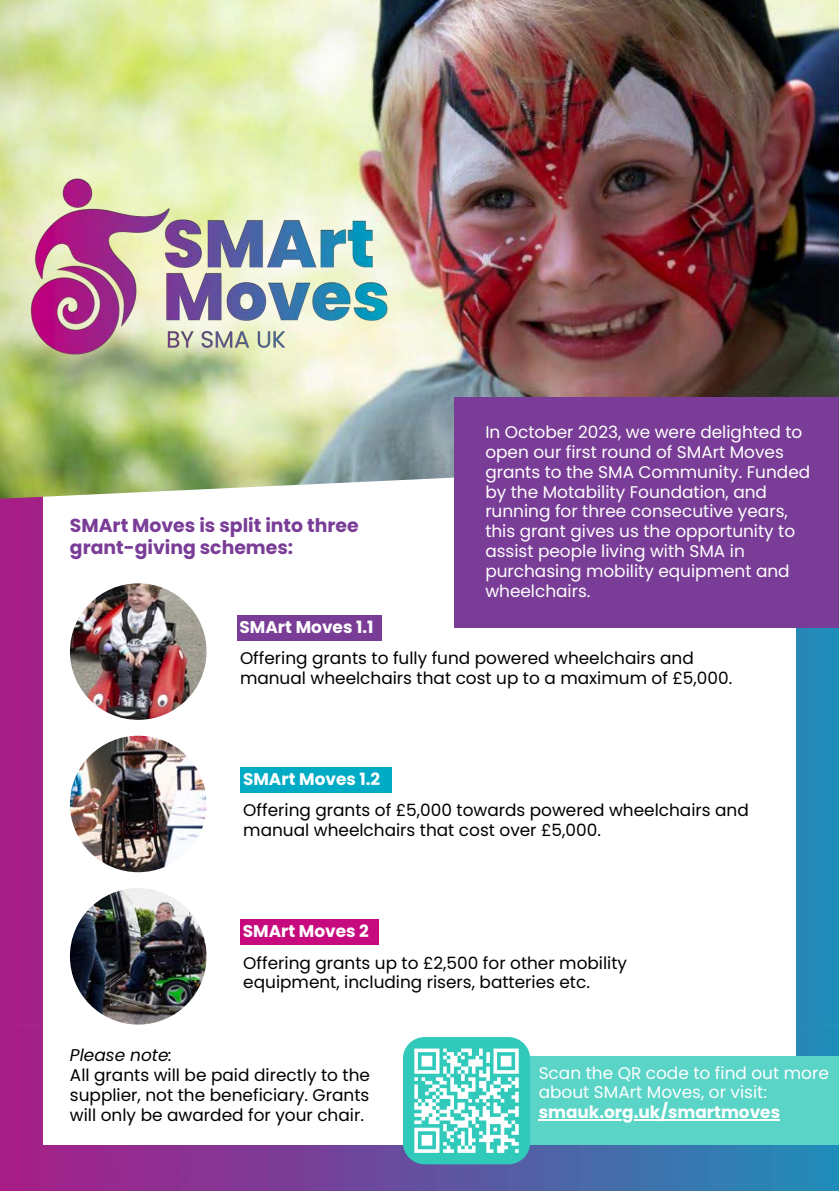
<style>
.page{position:relative;width:839px;height:1191px;background:#fff}
.page>*{position:absolute;margin:0;border:0;box-sizing:border-box;transform-origin:0 0}
.t1{font:700 18.8px/22px "Poppins";color:#7a3d97}
.t2{font:17px/19.8px "Poppins";color:#000}
.t3{font:17px/19.8px "Poppins";color:#fff}
.t4{font:700 17px "Poppins";color:#fff}
.t5{font:italic 17px "Poppins";color:#000}
</style>
<div class="page">
<img style="left:0;top:499px;width:838px;height:692px">
<div style="left:43px;top:46px;width:753px;height:1098px;background:#fff"></div>
<img style="left:0;top:0;width:838px;height:499px">
<img style="left:18px;top:162px;width:376px;height:216px">
<div style="left:454px;top:397px;width:384px;height:231px;background:#7a3d97"></div>
<img style="left:70px;top:583px;width:136px;height:137px;border-radius:50%">
<img style="left:70px;top:736px;width:136px;height:136px;border-radius:50%">
<img style="left:70px;top:888px;width:136px;height:137px;border-radius:50%">
<div style="left:237px;top:615px;width:144px;height:26px;background:#7a3d97"></div>
<div style="left:240px;top:767px;width:151px;height:26px;background:#00abc5"></div>
<div style="left:240px;top:919px;width:138px;height:26px;background:#c70a7d"></div>
<div style="left:474px;top:1057px;width:364px;height:88px;background:#59d4c7"></div>
<hr style="left:538px;top:1120px;width:242px;height:1px;background:#fff">
<svg style="left:403px;top:1037px;width:127px;height:127px"></svg>
<p class="t1" style="left:70px;top:514px;width:290px">SMArt Moves is split into three grant-giving schemes:</p>
<p class="t4" style="left:239px;top:615px;width:135px">SMArt Moves 1.1</p>
<p class="t3" style="left:485px;top:422px;width:326px">In October 2023, we were delighted to open our first round of SMArt Moves grants to the SMA Community. Funded by the Motability Foundation, and running for three consecutive years, this grant gives us the opportunity to assist people living with SMA in purchasing mobility equipment and wheelchairs.</p>
<p class="t2" style="left:240px;top:648px;width:493px">Offering grants to fully fund powered wheelchairs and manual wheelchairs that cost up to a maximum of £5,000.</p>
<p class="t4" style="left:243px;top:767px;width:139px">SMArt Moves 1.2</p>
<p class="t2" style="left:243px;top:800px;width:507px">Offering grants of £5,000 towards powered wheelchairs and manual wheelchairs that cost over £5,000.</p>
<p class="t4" style="left:243px;top:920px;width:128px">SMArt Moves 2</p>
<p class="t2" style="left:243px;top:953px;width:385px">Offering grants up to £2,500 for other mobility equipment, including risers, batteries etc.</p>
<p class="t5" style="left:70px;top:1043px;width:104px">Please note:</p>
<p class="t2" style="left:70px;top:1065px;width:302px;text-align:justify">All grants will be paid directly to the supplier, not the beneficiary. Grants will only be awarded for your chair.</p>
<p class="t3" style="left:538px;top:1063px;width:291px">Scan the QR code to find out more about SMArt Moves, or visit:</p>
<p class="t4" style="left:538px;top:1100px;width:243px">smauk.org.uk/smartmoves</p>
</div>
